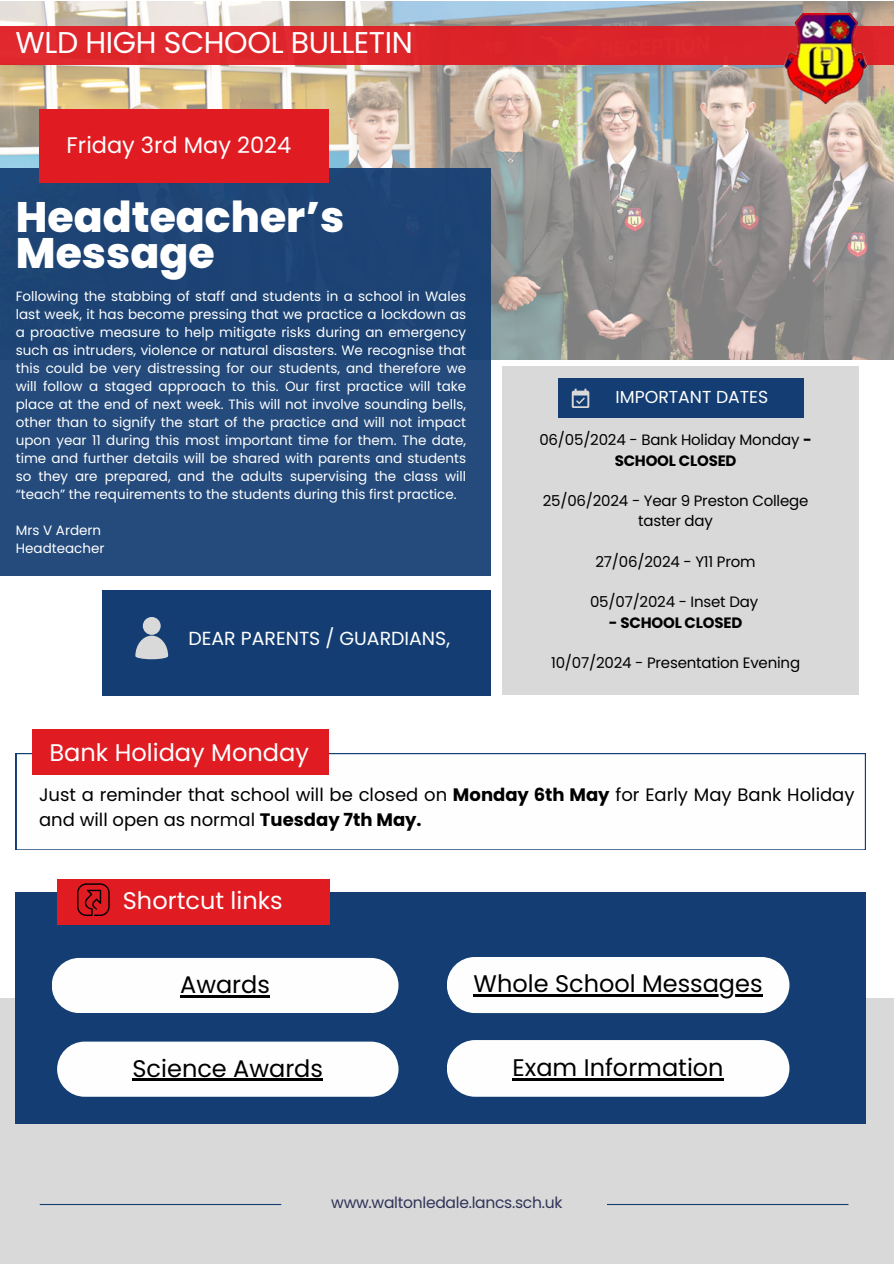
<style>
.page{position:relative;width:894px;height:1264px;background:#fff}
.page>*{position:absolute;margin:0;border:0;box-sizing:border-box;transform-origin:0 0}
.t1{font:800 42.6px/36px "Poppins";color:#fff}
.t2{font:30px "Poppins";letter-spacing:-.015em;color:#fff}
.t3{font:24.15px "Poppins";color:#fff}
.t4{font:24px "Poppins";color:#000}
.t5{font:24px "Poppins";color:#fff}
.t6{font:22.5px "Poppins";color:#fff}
.t7{font:18.9px "Poppins";color:#fff}
.t8{font:18px/24.8px "Poppins";color:#000}
.t9{font:17.25px "Poppins";color:#fff}
.t10{font:15.6px "Poppins";letter-spacing:-.02em;color:#303358}
.t11{font:15px/20.2px "Poppins";letter-spacing:-.015em;color:#000;text-align:center}
.t12{font:700 15px "Poppins";letter-spacing:-.015em;color:#000}
.t13{font:13.5px/18px "Poppins";color:#fff;text-align:justify}
.s1{font-weight:700}
</style>
<div class="page">
<img style="left:0;top:1px;width:893px;height:358px">
<svg style="left:16px;top:753px;width:849px;height:96px"></svg>
<div style="left:102px;top:589px;width:388px;height:106px;background:#143e73"></div>
<div style="left:501px;top:366px;width:357px;height:328px;background:#d9d9d9"></div>
<div style="left:558px;top:378px;width:246px;height:39px;background:#143e73"></div>
<div style="left:0;top:998px;width:893px;height:265px;background:#d9d9d9"></div>
<div style="left:16px;top:891px;width:849px;height:232px;background:#143e73"></div>
<div style="left:57px;top:879px;width:272px;height:45px;background:#e01b22"></div>
<div style="left:0;top:169px;width:490px;height:407px;background:#244b7c"></div>
<svg style="left:135px;top:617px;width:33px;height:42px"></svg>
<svg style="left:571px;top:389px;width:18px;height:19px"></svg>
<div style="left:39px;top:109px;width:289px;height:73px;background:#e01b22"></div>
<hr style="left:606px;top:1203px;width:242px;height:1px;background:#143e73">
<hr style="left:40px;top:1203px;width:241px;height:1px;background:#143e73">
<div style="left:0;top:26px;width:893px;height:38px;background:#dd252a"></div>
<img style="left:783px;top:13px;width:83px;height:91px">
<div style="left:33px;top:730px;width:296px;height:45px;background:#e01b22"></div>
<div style="left:446px;top:957px;width:343px;height:56px;background:#fefefe;border-radius:28px"></div>
<hr style="left:473px;top:994px;width:289px;height:2px;background:#000">
<div style="left:52px;top:957px;width:346px;height:56px;background:#fefefe;border-radius:28px"></div>
<hr style="left:180px;top:995px;width:90px;height:2px;background:#000">
<div style="left:57px;top:1041px;width:341px;height:55px;background:#fefefe;border-radius:28px"></div>
<hr style="left:132px;top:1078px;width:191px;height:2px;background:#000">
<div style="left:447px;top:1040px;width:342px;height:56px;background:#fefefe"></div>
<hr style="left:512px;top:1078px;width:211px;height:2px;background:#000">
<svg style="left:77px;top:883px;width:33px;height:33px"></svg>
<p class="t2" style="left:16px;top:22px;width:398px">WLD HIGH SCHOOL BULLETIN</p>
<p class="t6" style="left:67px;top:129px;width:226px">Friday 3rd May 2024</p>
<p class="t1" style="left:16px;top:199px;width:330px">Headteacher’s<br>Message</p>
<h4 class="t13" style="left:16px;top:287px;width:451px">Following the stabbing of staff and students in a school in Wales last week, it has become pressing that we practice a lockdown as a proactive measure to help mitigate risks during an emergency such as intruders, violence or natural disasters. We recognise that this could be very distressing for our students, and therefore we will follow a staged approach to this. Our first practice will take place at the end of next week. This will not involve sounding bells, other than to signify the start of the practice and will not impact upon year 11 during this most important time for them. The date, time and further details will be shared with parents and students so they are prepared, and the adults supervising the class will “teach” the requirements to the students during this first practice.</h4>
<h6 class="t13" style="left:16px;top:521px;width:87px">Mrs V Ardern</h6>
<h6 class="t13" style="left:16px;top:539px;width:90px">Headteacher</h6>
<h6 class="t7" style="left:188px;top:625px;width:263px">DEAR PARENTS / GUARDIANS,</h6>
<h6 class="t9" style="left:615px;top:385px;width:154px">IMPORTANT DATES</h6>
<h6 class="t11" style="left:539px;top:430px;width:274px">06/05/2024 - Bank Holiday Monday <span class="s1">-<br>SCHOOL CLOSED</span></h6>
<p class="t11" style="left:542px;top:490px;width:267px">25/06/2024 - Year 9 Preston College taster day</p>
<h4 class="t11" style="left:595px;top:551px;width:162px">27/06/2024 - Y11 Prom</h4>
<h3 class="t11" style="left:590px;top:592px;width:170px">05/07/2024 - Inset Day</h3>
<h3 class="t12" style="left:608px;top:612px;width:135px">- SCHOOL CLOSED</h3>
<h5 class="t11" style="left:551px;top:652px;width:250px">10/07/2024 - Presentation Evening</h5>
<h3 class="t3" style="left:49px;top:736px;width:261px">Bank Holiday Monday</h3>
<h3 class="t8" style="left:39px;top:782px;width:816px">Just a reminder that school will be closed on <span class="s1">Monday 6th May</span> for Early May Bank Holiday and will open as normal <span class="s1">Tuesday 7th May.</span></h3>
<h3 class="t5" style="left:123px;top:883px;width:161px">Shortcut links</h3>
<h1 class="t4" style="left:180px;top:967px;width:91px">Awards</h1>
<h3 class="t4" style="left:473px;top:966px;width:290px">Whole School Messages</h3>
<p class="t4" style="left:132px;top:1051px;width:192px">Science Awards</p>
<p class="t4" style="left:512px;top:1050px;width:212px">Exam Information</p>
<p class="t10" style="left:331px;top:1191px;width:232px">www.waltonledale.lancs.sch.uk</p>
</div>
